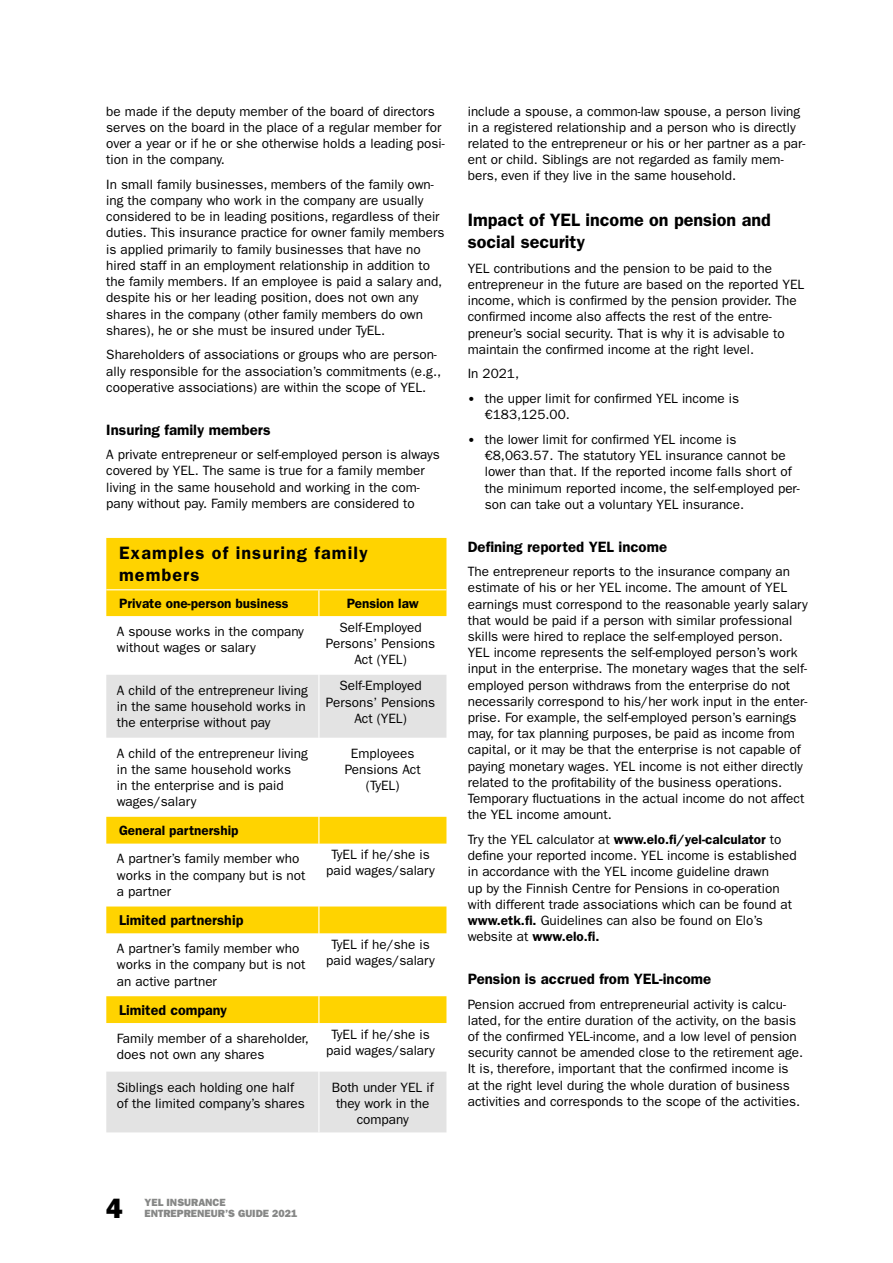
<style>
.page{position:relative;width:893px;height:1263px;background:#fff}
.page>*{position:absolute;margin:0;border:0;box-sizing:border-box;transform-origin:0 0}
.t1{font:27.75px "ITC Franklin Gothic Std Hvy";color:#000}
.VÄLIOTSIKKO_DEMI_12{font:600 18px/21.6px "ITC Franklin Gothic Std";color:#000}
.LAATIKKO_Otsikko{font:600 18px/22.5px "ITC Franklin Gothic Std";letter-spacing:.06em;color:#000}
.VÄLIOTSIKKO_DEMI_10{font:600 15px "ITC Franklin Gothic Std";color:#000}
.taulukko_nega{font:600 14.25px "ITC Franklin Gothic Std";color:#000}
.LEIPIS_BOOK_9_10_8{font:13.5px/16.2px "ITC Franklin Gothic Std";color:#000}
.taulukko_nega-2{font:600 13.5px "ITC Franklin Gothic Std";color:#000}
.t2{font:10.5px "ITC Franklin Gothic Std Hvy";color:#868786}
.s1{font-family:"ITC Franklin Gothic Std Hvy";font-size:12px}
.s2{font-weight:600}
</style>
<div class="page">
<div style="left:106px;top:538px;width:340px;height:79px;background:#ffd300"></div>
<svg style="left:106px;top:675px;width:340px;height:457px"></svg>
<svg style="left:318px;top:590px;width:1px;height:26px"></svg>
<hr style="left:318px;top:616px;width:1px;height:59px;background:#fff">
<hr style="left:318px;top:675px;width:1px;height:63px;background:#fff">
<hr style="left:318px;top:738px;width:1px;height:79px;background:#fff">
<svg style="left:318px;top:817px;width:1px;height:26px"></svg>
<hr style="left:318px;top:843px;width:1px;height:63px;background:#fff">
<svg style="left:318px;top:906px;width:1px;height:27px"></svg>
<hr style="left:318px;top:933px;width:1px;height:63px;background:#fff">
<svg style="left:318px;top:996px;width:1px;height:27px"></svg>
<hr style="left:318px;top:1023px;width:1px;height:48px;background:#fff">
<hr style="left:318px;top:1071px;width:1px;height:61px;background:#fff">
<hr style="left:106px;top:589px;width:213px;height:1px;background:#fff">
<hr style="left:319px;top:589px;width:127px;height:1px;background:#fff">
<p class="LEIPIS_BOOK_9_10_8" style="left:106px;top:103px;width:340px">be made if the deputy member of the board of directors serves on the board in the place of a regular member for over a year or if he or she otherwise holds a leading posi&shy;tion in the company.</p>
<p class="LEIPIS_BOOK_9_10_8" style="left:106px;top:176px;width:340px">In small family businesses, members of the family own&shy;ing the company who work in the company are usually considered to be in leading positions, regardless of their duties. This insurance practice for owner family members is applied primarily to family businesses that have no hired staff in an employment relationship in addition to the family members. If an employee is paid a salary and, despite his or her leading position, does not own any shares in the company (other family members do own shares), he or she must be insured under TyEL.</p>
<p class="LEIPIS_BOOK_9_10_8" style="left:106px;top:347px;width:337px">Shareholders of associations or groups who are person&shy;ally responsible for the association’s commitments (e.g. , cooperative associations) are within the scope of YEL.</p>
<h3 class="VÄLIOTSIKKO_DEMI_10" style="left:106px;top:420px;width:166px">Insuring family members</h3>
<p class="LEIPIS_BOOK_9_10_8" style="left:106px;top:447px;width:335px">A private entrepreneur or self-employed person is always covered by YEL. The same is true for a family member living in the same household and working in the com&shy;pany without pay. Family members are considered to</p>
<p class="LAATIKKO_Otsikko" style="left:119px;top:541px;width:250px">Examples of insuring family members</p>
<p class="taulukko_nega-2" style="left:119px;top:595px;width:171px">Private one-person business</p>
<p class="taulukko_nega-2" style="left:347px;top:595px;width:73px">Pension law</p>
<p class="LEIPIS_BOOK_9_10_8" style="left:117px;top:623px;width:189px">A spouse works in the company without wages or salary</p>
<p class="LEIPIS_BOOK_9_10_8" style="left:326px;top:619px;width:111px;text-align:center">Self-Employed<br>Persons’ Pensions<br>Act (YEL)</p>
<p class="LEIPIS_BOOK_9_10_8" style="left:117px;top:682px;width:192px">A child of the entrepreneur living in the same household works in the enterprise without pay</p>
<p class="LEIPIS_BOOK_9_10_8" style="left:326px;top:678px;width:111px;text-align:center">Self-Employed<br>Persons’ Pensions<br>Act (YEL)</p>
<p class="LEIPIS_BOOK_9_10_8" style="left:117px;top:745px;width:192px">A child of the entrepreneur living in the same household works<br>in the enterprise and is paid wages/salary</p>
<p class="LEIPIS_BOOK_9_10_8" style="left:345px;top:745px;width:78px;text-align:center">Employees<br>Pensions Act (TyEL)</p>
<p class="taulukko_nega-2" style="left:119px;top:822px;width:121px">General partnership</p>
<p class="LEIPIS_BOOK_9_10_8" style="left:117px;top:851px;width:190px">A partner’s family member who works in the company but is not a partner</p>
<p class="LEIPIS_BOOK_9_10_8" style="left:326px;top:847px;width:110px;text-align:center">TyEL if he/she is paid wages/salary</p>
<p class="taulukko_nega" style="left:119px;top:911px;width:126px">Limited partnership</p>
<p class="LEIPIS_BOOK_9_10_8" style="left:117px;top:941px;width:190px">A partner’s family member who works in the company but is not an active partner</p>
<p class="LEIPIS_BOOK_9_10_8" style="left:326px;top:936px;width:110px;text-align:center">TyEL if he/she is paid wages/salary</p>
<p class="taulukko_nega" style="left:119px;top:1001px;width:109px">Limited company</p>
<p class="LEIPIS_BOOK_9_10_8" style="left:117px;top:1030px;width:194px">Family member of a shareholder, does not own any shares</p>
<p class="LEIPIS_BOOK_9_10_8" style="left:326px;top:1026px;width:110px;text-align:center">TyEL if he/she is paid wages/salary</p>
<p class="LEIPIS_BOOK_9_10_8" style="left:117px;top:1079px;width:189px">Siblings each holding one half of the limited company’s shares</p>
<p class="LEIPIS_BOOK_9_10_8" style="left:332px;top:1079px;width:104px;text-align:center">Both under YEL if they work in the company</p>
<p class="LEIPIS_BOOK_9_10_8" style="left:468px;top:103px;width:339px">include a spouse, a common-law spouse, a person living in a registered relationship and a person who is directly related to the entrepreneur or his or her partner as a par&shy;ent or child. Siblings are not regarded as family mem&shy;bers, even if they live in the same household.</p>
<h2 class="VÄLIOTSIKKO_DEMI_12" style="left:468px;top:209px;width:305px">Impact of YEL income on pension and social security</h2>
<p class="LEIPIS_BOOK_9_10_8" style="left:468px;top:260px;width:338px">YEL contributions and the pension to be paid to the entrepreneur in the future are based on the reported YEL income, which is confirmed by the pension provider. The confirmed income also affects the rest of the entre&shy;preneur’s social security. That is why it is advisable to maintain the confirmed income at the right level.</p>
<p class="LEIPIS_BOOK_9_10_8" style="left:468px;top:366px;width:53px">In 2021,</p>
<p class="LEIPIS_BOOK_9_10_8" style="left:485px;top:390px;width:256px;text-indent:-17px"><span class="s1">•</span> the upper limit for confirmed YEL income is €183,125.00.</p>
<p class="LEIPIS_BOOK_9_10_8" style="left:485px;top:431px;width:317px;text-indent:-17px"><span class="s1">•</span> the lower limit for confirmed YEL income is<br>€8,063. 57. The statutory YEL insurance cannot be lower than that. If the reported income falls short of the minimum reported income, the self-employed per&shy;son can take out a voluntary YEL insurance.</p>
<h3 class="VÄLIOTSIKKO_DEMI_10" style="left:468px;top:537px;width:201px">Defining reported YEL income</h3>
<p class="LEIPIS_BOOK_9_10_8" style="left:468px;top:564px;width:342px">The entrepreneur reports to the insurance company an estimate of his or her YEL income. The amount of YEL earnings must correspond to the reasonable yearly salary that would be paid if a person with similar professional skills were hired to replace the self-employed person.<br>YEL income represents the self-employed person’s work input in the enterprise. The monetary wages that the self&shy;employed person withdraws from the enterprise do not necessarily correspond to his/her work input in the enter&shy;prise. For example, the self-employed person’s earnings may, for tax planning purposes, be paid as income from capital, or it may be that the enterprise is not capable of paying monetary wages. YEL income is not either directly related to the profitability of the business operations.<br>Temporary fluctuations in the actual income do not affect the YEL income amount.</p>
<p class="LEIPIS_BOOK_9_10_8" style="left:468px;top:831px;width:330px">Try the YEL calculator at <span class="s2">www.elo.fi/yel-calculator</span> to define your reported income. YEL income is established in accordance with the YEL income guideline drawn<br>up by the Finnish Centre for Pensions in co-operation with different trade associations which can be found at <span class="s2">www.etk.fi.</span> Guidelines can also be found on Elo’s website at <span class="s2">www.elo.fi.</span></p>
<h3 class="VÄLIOTSIKKO_DEMI_10" style="left:468px;top:970px;width:245px">Pension is accrued from YEL-income</h3>
<p class="LEIPIS_BOOK_9_10_8" style="left:468px;top:996px;width:334px">Pension accrued from entrepreneurial activity is calcu&shy;lated, for the entire duration of the activity, on the basis of the confirmed YEL-income, and a low level of pension security cannot be amended close to the retirement age.<br>It is, therefore, important that the confirmed income is at the right level during the whole duration of business activities and corresponds to the scope of the activities.</p>
<h1 class="t1" style="left:106px;top:1192px;width:18px">4</h1>
<p class="t2" style="left:145px;top:1207px;width:154px">ENTREPRENEUR’S GUIDE 2021</p>
<p class="t2" style="left:145px;top:1196px;width:83px">YEL INSURANCE</p>
</div>
